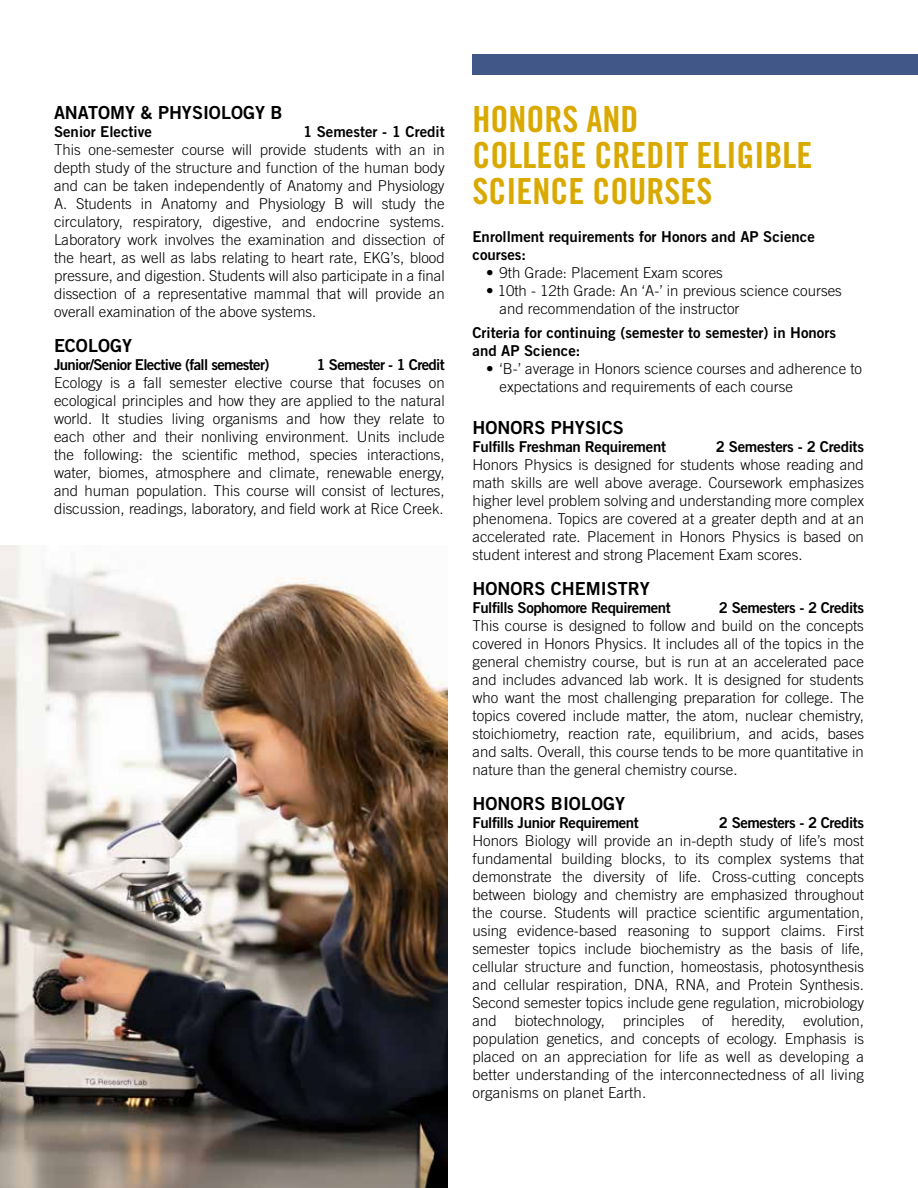
<style>
.page{position:relative;width:918px;height:1188px;background:#fff}
.page>*{position:absolute;margin:0;border:0;box-sizing:border-box;transform-origin:0 0}
.t1{font:36px/36px "Trade Gothic Bold Cond Twenty";color:#daa900}
.t2{font:18px "Trade Gothic Bold Two";color:#000}
.t3{font:300 15px/18px "Trade Gothic";color:#000;text-align:justify}
.t4{font:15px/18px "Trade Gothic Bold Two";color:#000}
.t5{font:15px "Trade Gothic Bold Two";letter-spacing:-.02em;color:#000}
.t6{font:15px "Trade Gothic Bold Two";letter-spacing:-.045em;color:#000}
</style>
<div class="page">
<img style="left:0;top:545px;width:447px;height:643px">
<div style="left:472px;top:54px;width:446px;height:21px;background:#405788"></div>
<p class="t2" style="left:54px;top:102px;width:230px">ANATOMY &amp; PHYSIOLOGY B</p>
<p class="t4" style="left:54px;top:123px;width:99px">Senior Elective</p>
<p class="t4" style="left:303px;top:123px;width:143px">1 Semester - 1 Credit</p>
<p class="t3" style="left:54px;top:141px;width:392px">This one-semester course will provide students with an in depth study of the structure and function of the human body and can be taken independently of Anatomy and Physiology A. Students in Anatomy and Physiology B will study the circulatory, respiratory, digestive, and endocrine systems.<br>Laboratory work involves the examination and dissection of the heart, as well as labs relating to heart rate, EKG’s, blood pressure, and digestion. Students will also participate in a final dissection of a representative mammal that will provide an overall examination of the above systems.</p>
<p class="t2" style="left:54px;top:335px;width:80px">ECOLOGY</p>
<p class="t6" style="left:54px;top:356px;width:217px">Junior/Senior Elective (fall semester)</p>
<p class="t6" style="left:317px;top:356px;width:130px">1 Semester - 1 Credit</p>
<p class="t3" style="left:54px;top:374px;width:392px">Ecology is a fall semester elective course that focuses on ecological principles and how they are applied to the natural world. It studies living organisms and how they relate to each other and their nonliving environment. Units include the following: the scientific method, species interactions, water, biomes, atmosphere and climate, renewable energy, and human population. This course will consist of lectures, discussion, readings, laboratory, and field work at Rice Creek.</p>
<h1 class="t1" style="left:472px;top:101px;width:341px">HONORS AND<br>COLLEGE CREDIT ELIGIBLE<br>SCIENCE COURSES</h1>
<p class="t4" style="left:472px;top:227px;width:344px">Enrollment requirements for Honors and AP Science courses:</p>
<p class="t3" style="left:486px;top:263px;width:238px">• 9th Grade: Placement Exam scores</p>
<p class="t3" style="left:500px;top:281px;width:344px;text-indent:-14px">• 10th - 12th Grade: An ‘A-’ in previous science courses and recommendation of the instructor</p>
<p class="t4" style="left:472px;top:324px;width:365px">Criteria for continuing (semester to semester) in Honors and AP Science:</p>
<p class="t3" style="left:500px;top:360px;width:364px;text-indent:-14px">• ‘B-’ average in Honors science courses and adherence to expectations and requirements of each course</p>
<p class="t2" style="left:472px;top:417px;width:153px">HONORS PHYSICS</p>
<p class="t5" style="left:472px;top:438px;width:195px">Fulfills Freshman Requirement</p>
<p class="t5" style="left:716px;top:438px;width:150px">2 Semesters - 2 Credits</p>
<p class="t3" style="left:472px;top:456px;width:393px">Honors Physics is designed for students whose reading and math skills are well above average. Coursework emphasizes higher level problem solving and understanding more complex phenomena. Topics are covered at a greater depth and at an accelerated rate. Placement in Honors Physics is based on student interest and strong Placement Exam scores.</p>
<p class="t2" style="left:472px;top:578px;width:179px">HONORS CHEMISTRY</p>
<p class="t5" style="left:472px;top:599px;width:200px">Fulfills Sophomore Requirement</p>
<p class="t5" style="left:719px;top:599px;width:147px">2 Semesters - 2 Credits</p>
<p class="t3" style="left:472px;top:617px;width:393px">This course is designed to follow and build on the concepts covered in Honors Physics. It includes all of the topics in the general chemistry course, but is run at an accelerated pace and includes advanced lab work. It is designed for students who want the most challenging preparation for college. The topics covered include matter, the atom, nuclear chemistry, stoichiometry, reaction rate, equilibrium, and acids, bases and salts. Overall, this course tends to be more quantitative in nature than the general chemistry course.</p>
<p class="t2" style="left:472px;top:793px;width:154px">HONORS BIOLOGY</p>
<p class="t5" style="left:472px;top:814px;width:168px">Fulfills Junior Requirement</p>
<p class="t5" style="left:719px;top:814px;width:147px">2 Semesters - 2 Credits</p>
<p class="t3" style="left:472px;top:832px;width:393px">Honors Biology will provide an in-depth study of life’s most fundamental building blocks, to its complex systems that demonstrate the diversity of life. Cross-cutting concepts between biology and chemistry are emphasized throughout the course. Students will practice scientific argumentation, using evidence-based reasoning to support claims. First semester topics include biochemistry as the basis of life, cellular structure and function, homeostasis, photosynthesis and cellular respiration, DNA, RNA, and Protein Synthesis.<br>Second semester topics include gene regulation, microbiology and biotechnology, principles of heredity, evolution, population genetics, and concepts of ecology. Emphasis is placed on an appreciation for life as well as developing a better understanding of the interconnectedness of all living organisms on planet Earth.</p>
</div>
